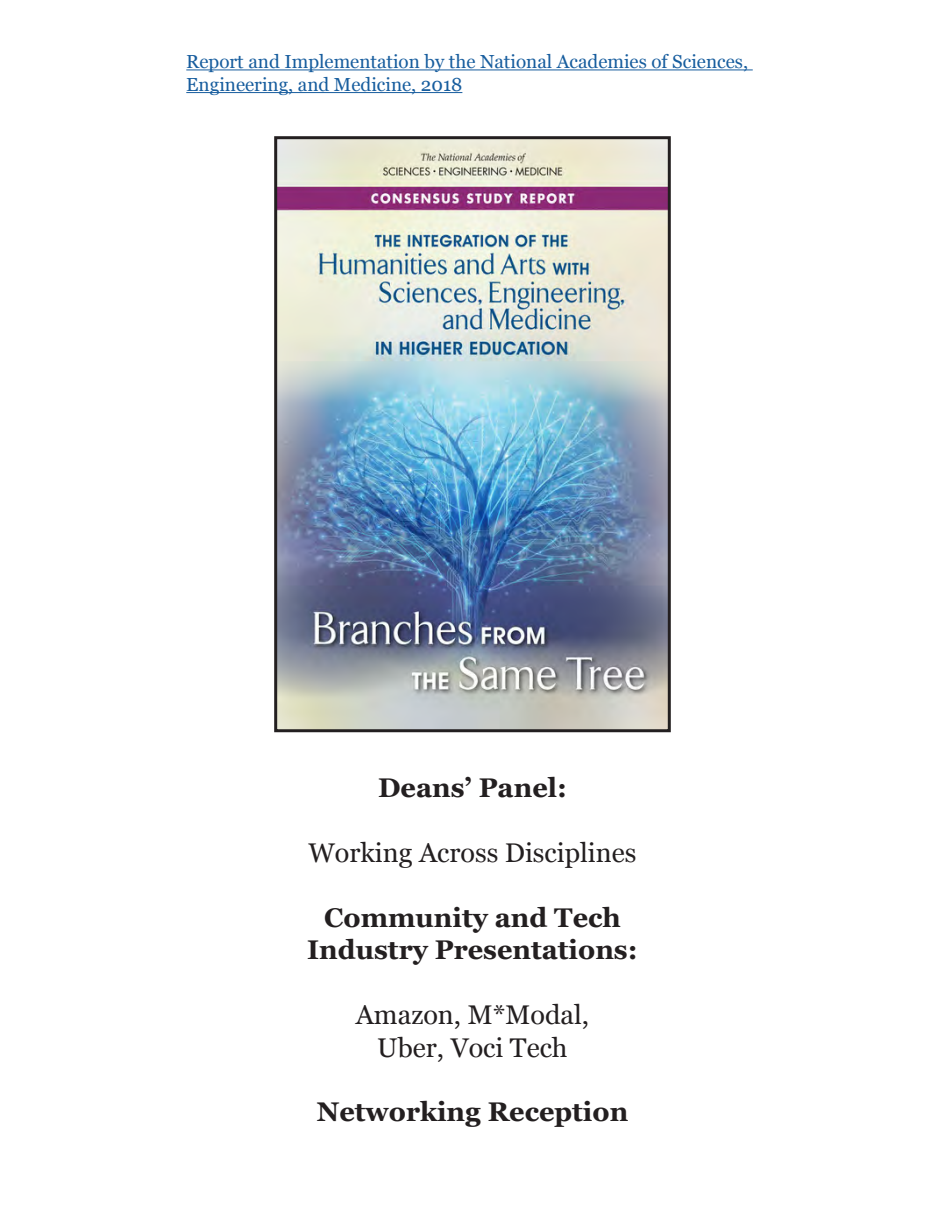
<style>
.page{position:relative;width:945px;height:1215px;background:#fff}
.page>*{position:absolute;margin:0;border:0;box-sizing:border-box;transform-origin:0 0}
.t1{font:700 27px/32.4px "Vani";color:#231f20;text-align:center}
.t2{font:27px "Vani";color:#231f20}
.t3{font:18.9px/22.6px "Vani";color:#175d9e}
</style>
<div class="page">
<hr style="left:186px;top:69px;width:567px;height:1px;background:#175d9e">
<hr style="left:186px;top:92px;width:276px;height:1px;background:#175d9e">
<img style="left:278px;top:140px;width:389px;height:588px">
<div style="left:274px;top:136px;width:397px;height:596px;border:3px solid #231f20"></div>
<p class="t3" style="left:186px;top:50px;width:563px">Report and Implementation by the National Academies of Sciences,<br>Engineering, and Medicine, 2018</p>
<p class="t1" style="left:378px;top:772px;width:190px">Deans’ Panel:</p>
<p class="t2" style="left:308px;top:837px;width:330px">Working Across Disciplines</p>
<p class="t1" style="left:307px;top:902px;width:332px">Community and Tech<br>Industry Presentations:</p>
<p class="t2" style="left:356px;top:999px;width:235px">Amazon, M*Modal,</p>
<p class="t2" style="left:377px;top:1032px;width:192px">Uber, Voci Tech</p>
<p class="t1" style="left:317px;top:1096px;width:313px">Networking Reception</p>
</div>
